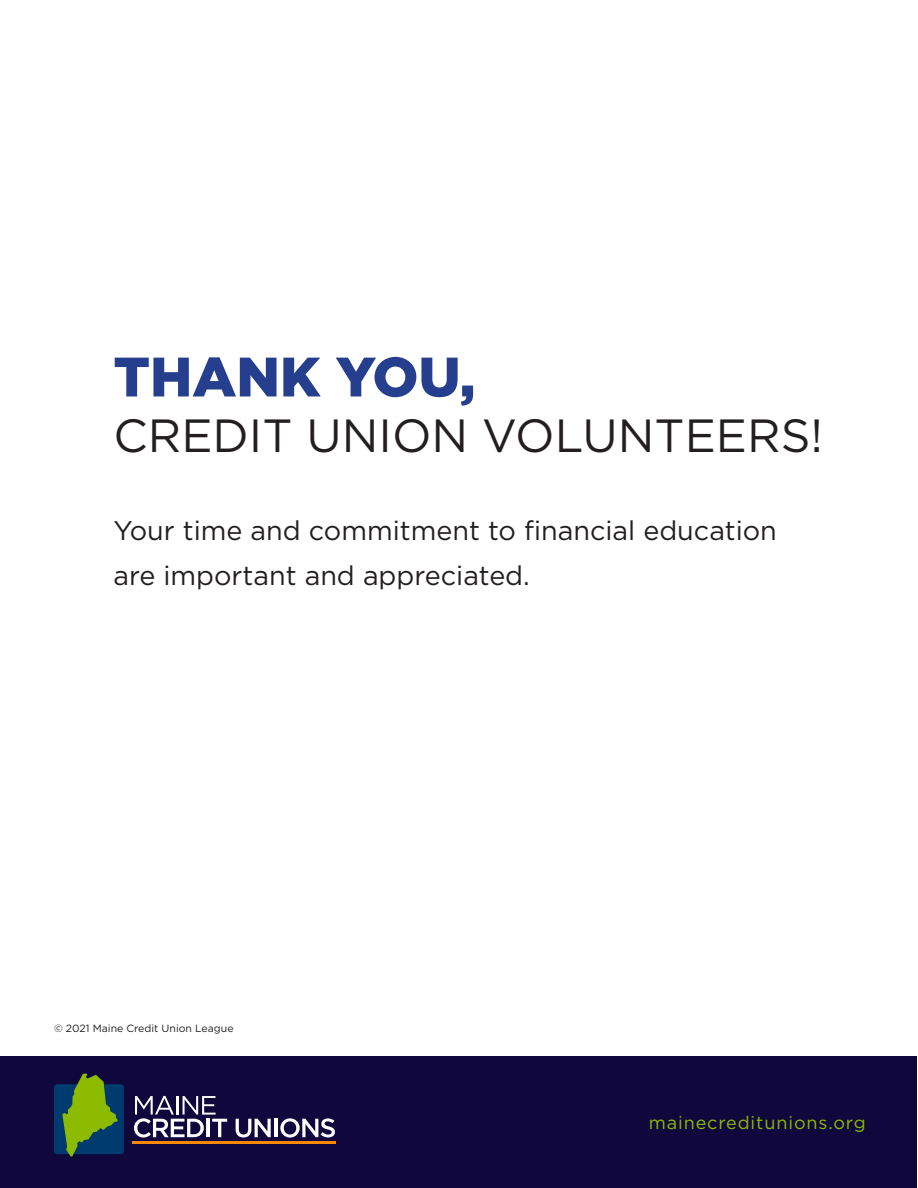
<style>
.page{position:relative;width:918px;height:1188px;background:#fff}
.page>*{position:absolute;margin:0;border:0;box-sizing:border-box;transform-origin:0 0}
.t1{font:900 55.5px "Gotham";color:#253f8e}
.t2{font:46.5px "Gotham";color:#231f20}
.t3{font:27px/45px "Gotham";color:#231f20}
.t4{font:18px "Gotham";letter-spacing:.05em;color:#8dbb00}
.t5{font:10.5px "Gotham";color:#231f20}
</style>
<div class="page">
<div style="left:1px;top:1056px;width:916px;height:132px;background:#10083c"></div>
<div style="left:54px;top:1084px;width:70px;height:70px;background:#003b70;border-radius:3px"></div>
<svg style="left:62px;top:1073px;width:56px;height:83px"></svg>
<svg style="left:134px;top:1096px;width:93px;height:42px"></svg>
<svg style="left:236px;top:1119px;width:35px;height:18px"></svg>
<hr style="left:274px;top:1119px;width:4px;height:18px;background:#fff">
<svg style="left:280px;top:1118px;width:55px;height:20px"></svg>
<hr style="left:132px;top:1142px;width:203px;height:2px;background:#fa8900">
<p class="t1" style="left:113px;top:339px;width:364px">THANK YOU,</p>
<p class="t2" style="left:113px;top:406px;width:711px">CREDIT UNION VOLUNTEERS!</p>
<p class="t3" style="left:113px;top:508px;width:665px">Your time and commitment to financial education are important and appreciated.</p>
<p class="t5" style="left:54px;top:1022px;width:181px">© 2021 Maine Credit Union League</p>
<p class="t4" style="left:649px;top:1112px;width:218px">mainecreditunions.org</p>
</div>
